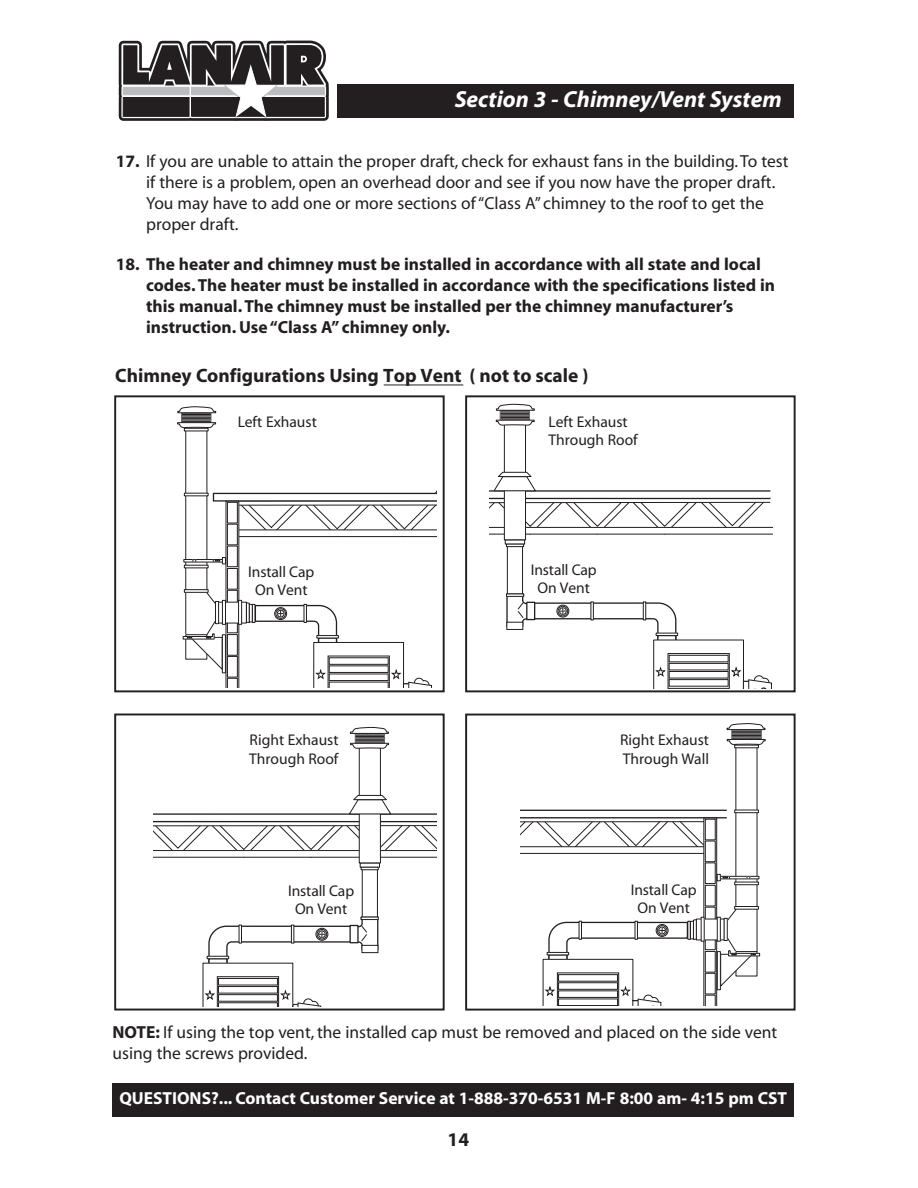
<style>
.page{position:relative;width:918px;height:1188px;background:#fff}
.page>*{position:absolute;margin:0;border:0;box-sizing:border-box;transform-origin:0 0}
.t1{font:italic 700 23.25px "Myriad";color:#fff}
.t2{font:700 19.35px "Myriad";color:#231f20}
.t3{font:17.4px/21px "Myriad";color:#231f20}
.t4{font:700 17.4px/21px "Myriad";color:#231f20}
.t5{font:700 17.4px "Myriad";color:#fff}
.t6{font:15.6px/18.6px "Myriad";color:#231f20;text-align:center}
.s1{font-weight:700}
</style>
<div class="page">
<svg style="left:118px;top:40px;width:211px;height:81px"></svg>
<div style="left:337px;top:85px;width:457px;height:33px;background:#231f20"></div>
<div style="left:112px;top:1083px;width:682px;height:33px;background:#231f20"></div>
<svg style="left:114px;top:395px;width:682px;height:298px"></svg>
<svg style="left:177px;top:406px;width:260px;height:282px"></svg>
<div style="left:507px;top:534px;width:16px;height:62px;background:#fff"></div>
<div style="left:507px;top:534px;width:16px;height:63px;border:1px solid #231f20"></div>
<svg style="left:490px;top:403px;width:282px;height:138px"></svg>
<svg style="left:505px;top:540px;width:20px;height:4px"></svg>
<div style="left:506px;top:544px;width:18px;height:3px;border:1px solid #231f20"></div>
<svg style="left:506px;top:594px;width:266px;height:96px"></svg>
<div style="left:590px;top:601px;width:4px;height:19px;border:1px solid #231f20"></div>
<div style="left:656px;top:633px;width:22px;height:3px;border:1px solid #231f20"></div>
<div style="left:643px;top:601px;width:3px;height:19px;border:1px solid #231f20"></div>
<svg style="left:114px;top:713px;width:682px;height:298px"></svg>
<svg style="left:490px;top:723px;width:276px;height:283px"></svg>
<div style="left:635px;top:921px;width:3px;height:19px;border:1px solid #231f20"></div>
<div style="left:404px;top:886px;width:36px;height:121px;background:#fff"></div>
<div style="left:475px;top:722px;width:44px;height:249px;background:#fff"></div>
<hr style="left:384px;top:384px;width:79px;height:1px;background:#231f20">
<h1 class="t1" style="left:455px;top:91px;width:329px">Section 3 - Chimney/Vent System</h1>
<p class="t3" style="left:146px;top:152px;width:644px;text-indent:-30px"><span class="s1">17.</span> If you are unable to attain the proper draft, check for exhaust fans in the building. To test if there is a problem, open an overhead door and see if you now have the proper draft.<br>You may have to add one or more sections of “Class A” chimney to the roof to get the proper draft.</p>
<p class="t4" style="left:146px;top:255px;width:631px;text-indent:-30px">18. The heater and chimney must be installed in accordance with all state and local codes. The heater must be installed in accordance with the specifications listed in this manual. The chimney must be installed per the chimney manufacturer’s instruction. Use “Class A” chimney only.</p>
<p class="t2" style="left:115px;top:368px;width:475px">Chimney Configurations Using Top Vent ( not to scale )</p>
<p class="t6" style="left:549px;top:414px;width:91px;text-align:left">Left Exhaust<br>Through Roof</p>
<p class="t6" style="left:238px;top:414px;width:81px">Left Exhaust</p>
<p class="t6" style="left:248px;top:563px;width:68px">Install Cap<br>On Vent</p>
<p class="t6" style="left:531px;top:561px;width:68px">Install Cap<br>On Vent</p>
<p class="t6" style="left:249px;top:732px;width:91px;text-align:left">Right Exhaust<br>Through Roof</p>
<p class="t6" style="left:620px;top:732px;width:90px;text-align:left">Right Exhaust<br>Through Wall</p>
<p class="t6" style="left:288px;top:882px;width:68px">Install Cap<br>On Vent</p>
<p class="t6" style="left:631px;top:882px;width:68px">Install Cap<br>On Vent</p>
<p class="t3" style="left:113px;top:1023px;width:666px"><span class="s1">NOTE:</span> If using the top vent, the installed cap must be removed and placed on the side vent using the screws provided.</p>
<p class="t5" style="left:119px;top:1092px;width:669px">QUESTIONS?... Contact Customer Service at 1-888-370-6531 M-F 8:00 am- 4:15 pm CST</p>
<p class="t2" style="left:448px;top:1132px;width:23px">14</p>
</div>
